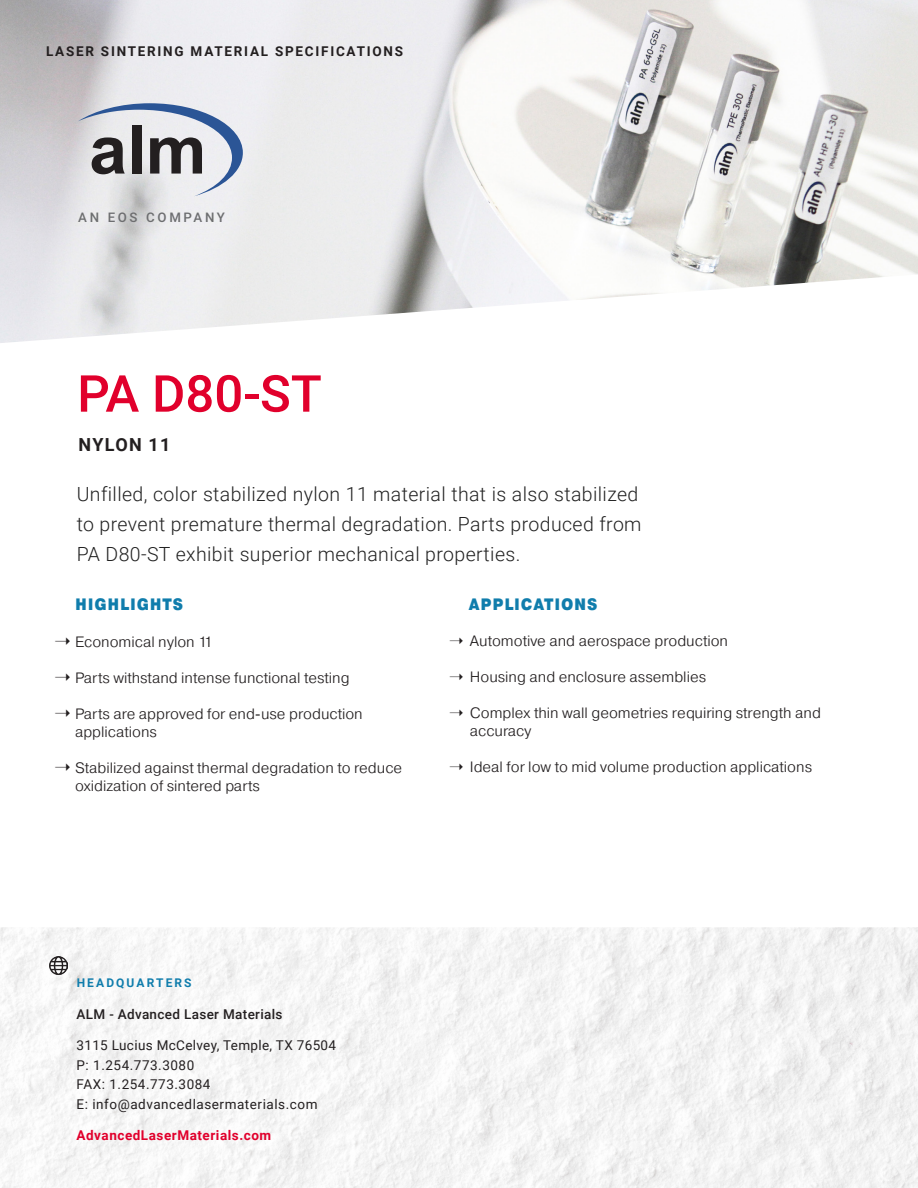
<style>
.page{position:relative;width:918px;height:1188px;background:#fff}
.page>*{position:absolute;margin:0;border:0;box-sizing:border-box;transform-origin:0 0}
.t1{font:500 51px "Roboto";color:#e1002c}
.t2{font:300 19.5px/30px "Roboto";letter-spacing:.02em;color:#212121}
.t3{font:700 18px "Roboto";letter-spacing:.075em;color:#231f20}
.t4{font:900 16.5px "Pragmatica Cond";letter-spacing:.05em;color:#107dac}
.t5{font:300 15px/18px "Pragmatica";color:#231f20}
.t6{font:13.5px "Roboto";letter-spacing:.04em;color:#231f20}
.t7{font:700 13.5px "Roboto";letter-spacing:.13em;color:#231f20}
.t8{font:500 13.5px "Roboto";letter-spacing:.025em;color:#231f20}
.t9{font:700 13.5px "Roboto";letter-spacing:.04em;color:#e1002c}
.t10{font:500 13.2px "Roboto";letter-spacing:.2em;color:#6d6e70}
.t11{font:700 12px "Roboto";letter-spacing:.175em;color:#107dac}
</style>
<div class="page">
<img style="left:0;top:0;width:918px;height:274px">
<img style="left:0;top:927px;width:918px;height:261px">
<img style="left:50px;top:957px;width:18px;height:17px">
<svg style="left:0;top:274px;width:885px;height:69px"></svg>
<svg style="left:78px;top:103px;width:165px;height:93px"></svg>
<p class="t7" style="left:46px;top:42px;width:359px">LASER SINTERING MATERIAL SPECIFICATIONS</p>
<p class="t10" style="left:78px;top:208px;width:148px">AN EOS COMPANY</p>
<p class="t1" style="left:77px;top:358px;width:246px">PA D80-ST</p>
<p class="t3" style="left:79px;top:432px;width:93px">NYLON 11</p>
<p class="t2" style="left:77px;top:479px;width:566px">Unfilled, color stabilized nylon 11 material that is also stabilized to prevent premature thermal degradation. Parts produced from<br>PA D80-ST exhibit superior mechanical properties.</p>
<p class="t4" style="left:75px;top:594px;width:110px">HIGHLIGHTS</p>
<p class="t5" style="left:55px;top:632px;width:159px">➝ Economical nylon 11</p>
<p class="t5" style="left:55px;top:668px;width:296px">➝ Parts withstand intense functional testing</p>
<p class="t5" style="left:75px;top:704px;width:289px;text-indent:-20px">➝ Parts are approved for end-use production applications</p>
<p class="t5" style="left:75px;top:758px;width:329px;text-indent:-20px">➝ Stabilized against thermal degradation to reduce oxidization of sintered parts</p>
<p class="t4" style="left:469px;top:594px;width:130px">APPLICATIONS</p>
<p class="t5" style="left:450px;top:632px;width:280px">➝ Automotive and aerospace production</p>
<p class="t5" style="left:450px;top:668px;width:258px">➝ Housing and enclosure assemblies</p>
<p class="t5" style="left:470px;top:704px;width:353px;text-indent:-20px">➝ Complex thin wall geometries requiring strength and accuracy</p>
<p class="t5" style="left:450px;top:758px;width:364px">➝ Ideal for low to mid volume production applications</p>
<p class="t11" style="left:77px;top:975px;width:116px">HEADQUARTERS</p>
<p class="t8" style="left:77px;top:1004px;width:208px">ALM - Advanced Laser Materials</p>
<p class="t6" style="left:77px;top:1036px;width:261px">3115 Lucius McCelvey, Temple, TX 76504</p>
<p class="t6" style="left:77px;top:1055px;width:119px">P: 1.254.773.3080</p>
<p class="t6" style="left:77px;top:1075px;width:136px">FAX: 1.254.773.3084</p>
<p class="t6" style="left:77px;top:1094px;width:242px">E: info@advancedlasermaterials.com</p>
<p class="t9" style="left:77px;top:1126px;width:196px">AdvancedLaserMaterials.com</p>
</div>
